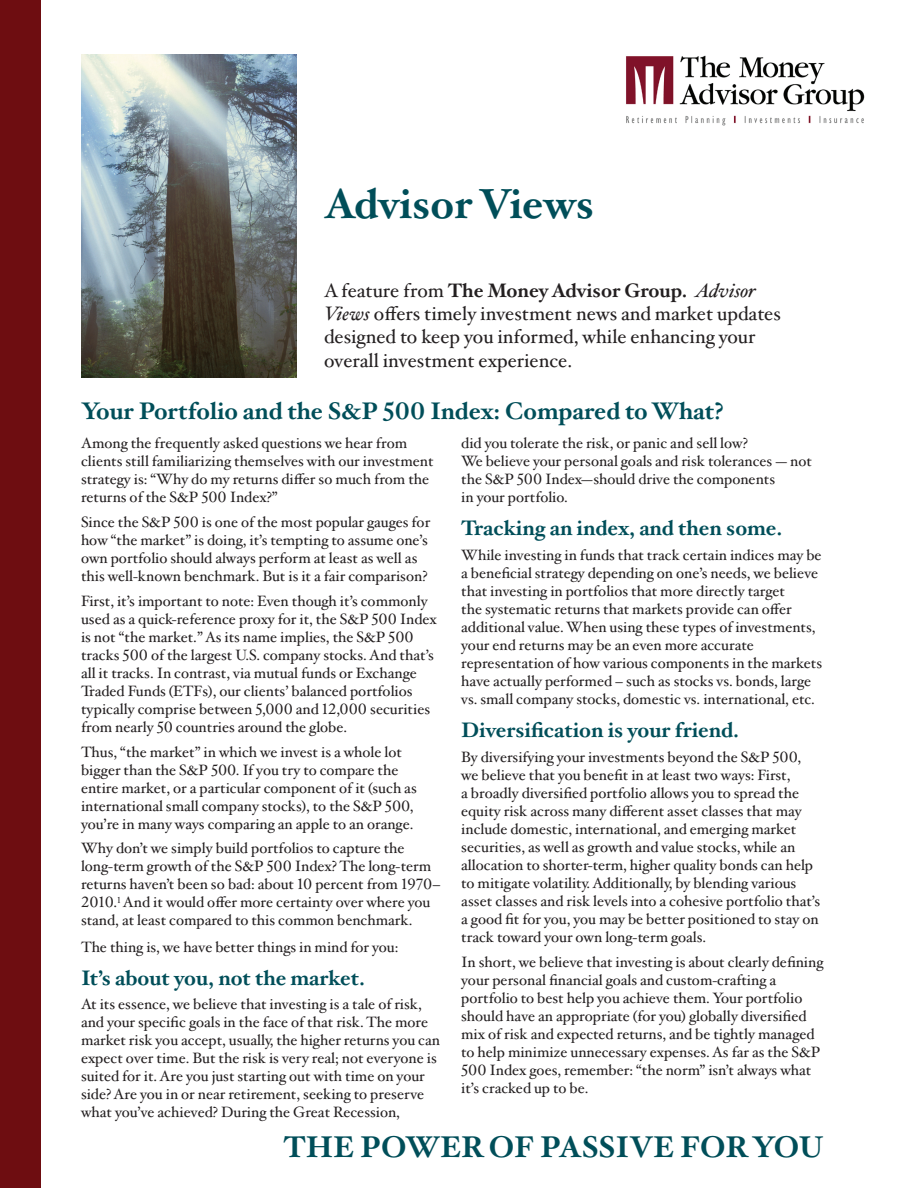
<style>
.page{position:relative;width:918px;height:1188px;background:#fff}
.page>*{position:absolute;margin:0;border:0;box-sizing:border-box;transform-origin:0 0}
.t1{font:700 42px "Hoefler Txt";letter-spacing:-.025em;color:#004e59}
.t2{font:700 30px "Hoefler Txt";color:#004e59}
.t3{font:700 24px "Hoefler Txt";color:#004e59}
.t4{font:700 21px "Hoefler Txt";color:#004e59}
.t5{font:19.5px/23.4px "Hoefler Txt";color:#231f20}
.t6{font:15px/18px "Hoefler Txt";color:#231f20}
.s1{font-weight:700}
.s2{font-style:italic}
</style>
<div class="page">
<img style="left:81px;top:54px;width:216px;height:324px">
<div style="left:0;top:0;width:40px;height:1188px;background:#6e0d11"></div>
<img style="left:626px;top:55px;width:239px;height:71px">
<h1 class="t1" style="left:324px;top:172px;width:272px">Advisor Views</h1>
<h3 class="t5" style="left:324px;top:278px;width:458px">A feature from <span class="s1">The Money Advisor Group.</span> <span class="s2">Advisor Views</span> offers timely investment news and market updates designed to keep you informed, while enhancing your overall investment experience.</h3>
<h3 class="t3" style="left:81px;top:393px;width:644px">Your Portfolio and the S&amp;P 500 Index: Compared to What?</h3>
<p class="t6" style="left:81px;top:434px;width:354px">Among the frequently asked questions we hear from clients still familiarizing themselves with our investment strategy is: “Why do my returns differ so much from the returns of the S&amp;P 500 Index?”</p>
<p class="t6" style="left:81px;top:513px;width:351px">Since the S&amp;P 500 is one of the most popular gauges for how “the market” is doing, it’s tempting to assume one’s own portfolio should always perform at least as well as this well-known benchmark. But is it a fair comparison?</p>
<p class="t6" style="left:81px;top:591px;width:357px">First, it’s important to note: Even though it’s commonly used as a quick-reference proxy for it, the S&amp;P 500 Index is not “the market.” As its name implies, the S&amp;P 500 tracks 500 of the largest U.S. company stocks. And that’s all it tracks. In contrast, via mutual funds or Exchange Traded Funds (ETFs), our clients’ balanced portfolios typically comprise between 5,000 and 12,000 securities from nearly 50 countries around the globe.</p>
<p class="t6" style="left:81px;top:742px;width:337px">Thus, “the market” in which we invest is a whole lot bigger than the S&amp;P 500. If you try to compare the entire market, or a particular component of it (such as international small company stocks), to the S&amp;P 500, you’re in many ways comparing an apple to an orange.</p>
<p class="t6" style="left:81px;top:839px;width:361px">Why don’t we simply build portfolios to capture the long-term growth of the S&amp;P 500 Index? The long-term returns haven’t been so bad: about 10 percent from 1970– 2010.<sup>1</sup> And it would offer more certainty over where you stand, at least compared to this common benchmark.</p>
<p class="t6" style="left:81px;top:937px;width:319px">The thing is, we have better things in mind for you:</p>
<h3 class="t4" style="left:81px;top:962px;width:286px">It’s about you, not the market.</h3>
<p class="t6" style="left:81px;top:995px;width:361px">At its essence, we believe that investing is a tale of risk, and your specific goals in the face of that risk. The more market risk you accept, usually, the higher returns you can expect over time. But the risk is very real; not everyone is suited for it. Are you just starting out with time on your side? Are you in or near retirement, seeking to preserve what you’ve achieved? During the Great Recession,</p>
<p class="t6" style="left:461px;top:434px;width:352px">did you tolerate the risk, or panic and sell low?<br>We believe your personal goals and risk tolerances — not the S&amp;P 500 Index—should drive the components<br>in your portfolio.</p>
<h3 class="t4" style="left:461px;top:512px;width:323px">Tracking an index, and then some.</h3>
<p class="t6" style="left:461px;top:546px;width:362px">While investing in funds that track certain indices may be a beneficial strategy depending on one’s needs, we believe that investing in portfolios that more directly target<br>the systematic returns that markets provide can offer additional value. When using these types of investments, your end returns may be an even more accurate representation of how various components in the markets have actually performed – such as stocks vs. bonds, large vs. small company stocks, domestic vs. international, etc.</p>
<h3 class="t4" style="left:461px;top:714px;width:279px">Diversification is your friend.</h3>
<p class="t6" style="left:461px;top:747px;width:360px">By diversifying your investments beyond the S&amp;P 500, we believe that you benefit in at least two ways: First,<br>a broadly diversified portfolio allows you to spread the equity risk across many different asset classes that may include domestic, international, and emerging market securities, as well as growth and value stocks, while an allocation to shorter-term, higher quality bonds can help to mitigate volatility. Additionally, by blending various asset classes and risk levels into a cohesive portfolio that’s a good fit for you, you may be better positioned to stay on track toward your own long-term goals.</p>
<p class="t6" style="left:461px;top:952px;width:364px">In short, we believe that investing is about clearly defining your personal financial goals and custom-crafting a portfolio to best help you achieve them. Your portfolio should have an appropriate (for you) globally diversified mix of risk and expected returns, and be tightly managed to help minimize unnecessary expenses. As far as the S&amp;P 500 Index goes, remember: “the norm” isn’t always what it’s cracked up to be.</p>
<h2 class="t2" style="left:284px;top:1123px;width:541px">The Power of Passive for You</h2>
</div>
